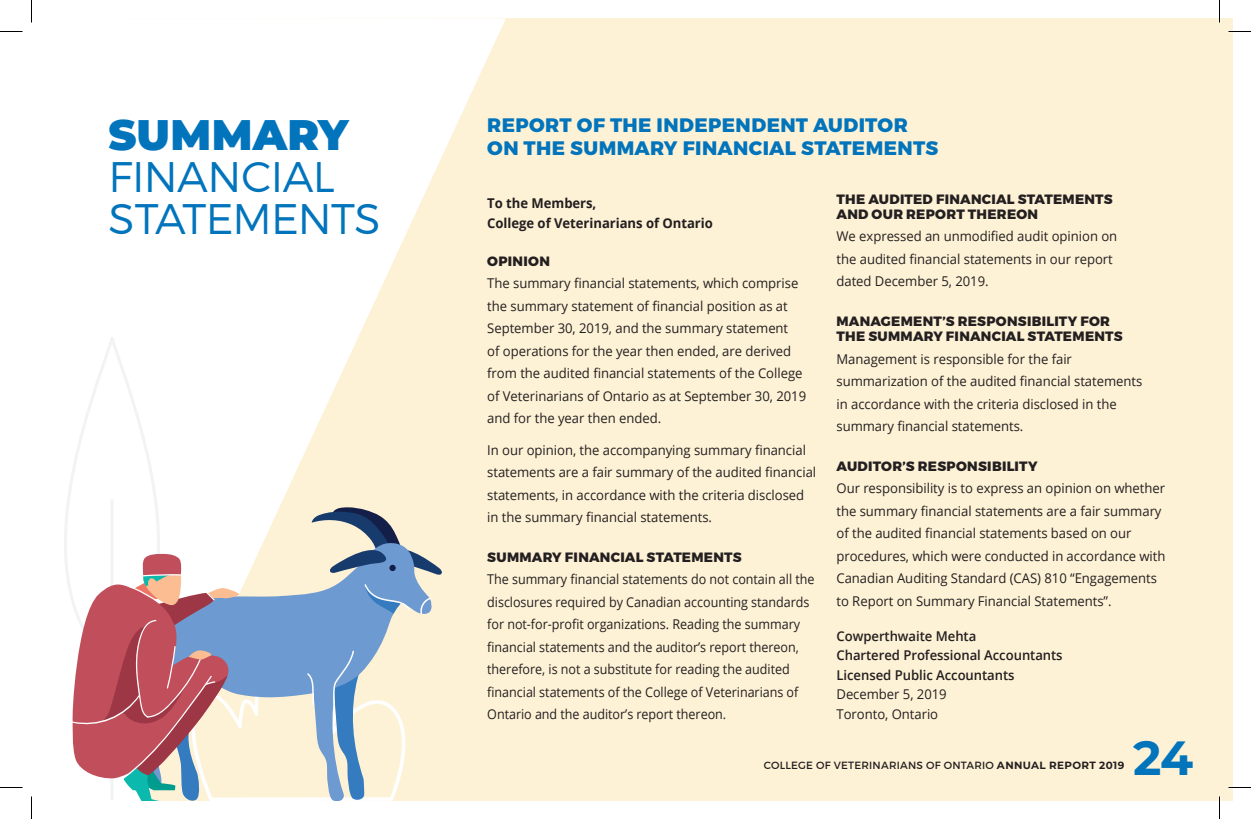
<style>
.page{position:relative;width:1251px;height:819px;background:#fff}
.page>*{position:absolute;margin:0;border:0;box-sizing:border-box;transform-origin:0 0}
.t1{font:700 48px "Montserrat";color:#0174bc}
.t2{font:300 42.75px/42px "Montserrat";letter-spacing:-.015em;color:#0174bc}
.t3{font:900 42.75px "Montserrat";letter-spacing:.005em;color:#0174bc}
.t4{font:800 19.5px/22.5px "Montserrat";letter-spacing:.025em;color:#0174bc}
.t5{font:13.5px/22.5px "Open Sans";letter-spacing:-.005em;color:#231f20}
.t6{font:13.5px/22.5px "Open Sans";letter-spacing:-.005em;color:#231f20;scale:.93 1}
.t7{font:800 13.5px/15px "Montserrat";letter-spacing:.02em;color:#231f20}
.t8{font:600 13.5px/19.5px "Open Sans";letter-spacing:-.005em;color:#231f20}
.t9{font:700 13.5px/19.5px "Open Sans";letter-spacing:-.005em;color:#231f20}
.t10{font:10.5px "Montserrat";letter-spacing:.02em;color:#231f20}
.s1{font-weight:700}
</style>
<div class="page">
<div style="left:25px;top:18px;width:1208px;height:783px;background:#fef2d6"></div>
<svg style="left:22px;top:18px;width:484px;height:783px;fill:#fff"></svg>
<div style="left:64px;top:337px;width:141px;height:334px;background:#fff"></div>
<hr style="left:110px;top:500px;width:3px;height:299px;background:#f2f3f4">
<svg style="left:72px;top:506px;width:370px;height:295px"></svg>
<svg style="left:0;top:31px;width:22px;height:1px"></svg>
<svg style="left:1228px;top:31px;width:23px;height:1px"></svg>
<svg style="left:0;top:787px;width:22px;height:1px"></svg>
<svg style="left:1228px;top:787px;width:23px;height:1px"></svg>
<svg style="left:31px;top:0;width:1px;height:22px"></svg>
<svg style="left:31px;top:796px;width:1px;height:23px"></svg>
<svg style="left:1219px;top:0;width:1px;height:22px"></svg>
<svg style="left:1219px;top:796px;width:1px;height:23px"></svg>
<h2 class="t3" style="left:108px;top:102px;width:242px">SUMMARY</h2>
<h2 class="t2" style="left:109px;top:155px;width:274px">FINANCIAL<br>STATEMENTS</h2>
<h3 class="t4" style="left:487px;top:115px;width:452px">REPORT OF THE INDEPENDENT AUDITOR<br>ON THE SUMMARY FINANCIAL STATEMENTS</h3>
<p class="t9" style="left:487px;top:193px;width:227px">To the Members,<br>College of Veterinarians of Ontario</p>
<p class="t7" style="left:487px;top:254px;width:64px">OPINION</p>
<p class="t5" style="left:487px;top:272px;width:320px">The summary financial statements, which comprise the summary statement of financial position as at September 30, 2019, and the summary statement<br>of operations for the year then ended, are derived from the audited financial statements of the College of Veterinarians of Ontario as at September 30, 2019 and for the year then ended.</p>
<p class="t5" style="left:487px;top:438px;width:330px">In our opinion, the accompanying summary financial statements are a fair summary of the audited financial statements, in accordance with the criteria disclosed in the summary financial statements.</p>
<p class="t7" style="left:487px;top:550px;width:256px">SUMMARY FINANCIAL STATEMENTS</p>
<p class="t6" style="left:487px;top:568px;width:353px">The summary financial statements do not contain all the disclosures required by Canadian accounting standards for not-for-profit organizations. Reading the summary financial statements and the auditor’s report thereon, therefore, is not a substitute for reading the audited financial statements of the College of Veterinarians of Ontario and the auditor’s report thereon.</p>
<p class="t7" style="left:837px;top:192px;width:278px">THE AUDITED FINANCIAL STATEMENTS<br>AND OUR REPORT THEREON</p>
<p class="t5" style="left:837px;top:225px;width:282px">We expressed an unmodified audit opinion on the audited financial statements in our report dated December 5, 2019.</p>
<p class="t7" style="left:837px;top:314px;width:288px">MANAGEMENT’S RESPONSIBILITY FOR<br>THE SUMMARY FINANCIAL STATEMENTS</p>
<p class="t5" style="left:837px;top:347px;width:307px">Management is responsible for the fair summarization of the audited financial statements in accordance with the criteria disclosed in the summary financial statements.</p>
<p class="t7" style="left:837px;top:459px;width:202px">AUDITOR’S RESPONSIBILITY</p>
<p class="t5" style="left:837px;top:477px;width:331px">Our responsibility is to express an opinion on whether the summary financial statements are a fair summary of the audited financial statements based on our procedures, which were conducted in accordance with Canadian Auditing Standard (CAS) 810 “Engagements to Report on Summary Financial Statements”.</p>
<p class="t8" style="left:837px;top:626px;width:228px">Cowperthwaite Mehta<br>Chartered Professional Accountants<br>Licensed Public Accountants</p>
<p class="t5" style="left:837px;top:684px;width:112px;line-height:19.5px">December 5, 2019<br>Toronto, Ontario</p>
<p class="t10" style="left:764px;top:759px;width:362px">COLLEGE OF VETERINARIANS OF ONTARIO <span class="s1">ANNUAL REPORT 2019</span></p>
<h1 class="t1" style="left:1133px;top:723px;width:62px">24</h1>
</div>
